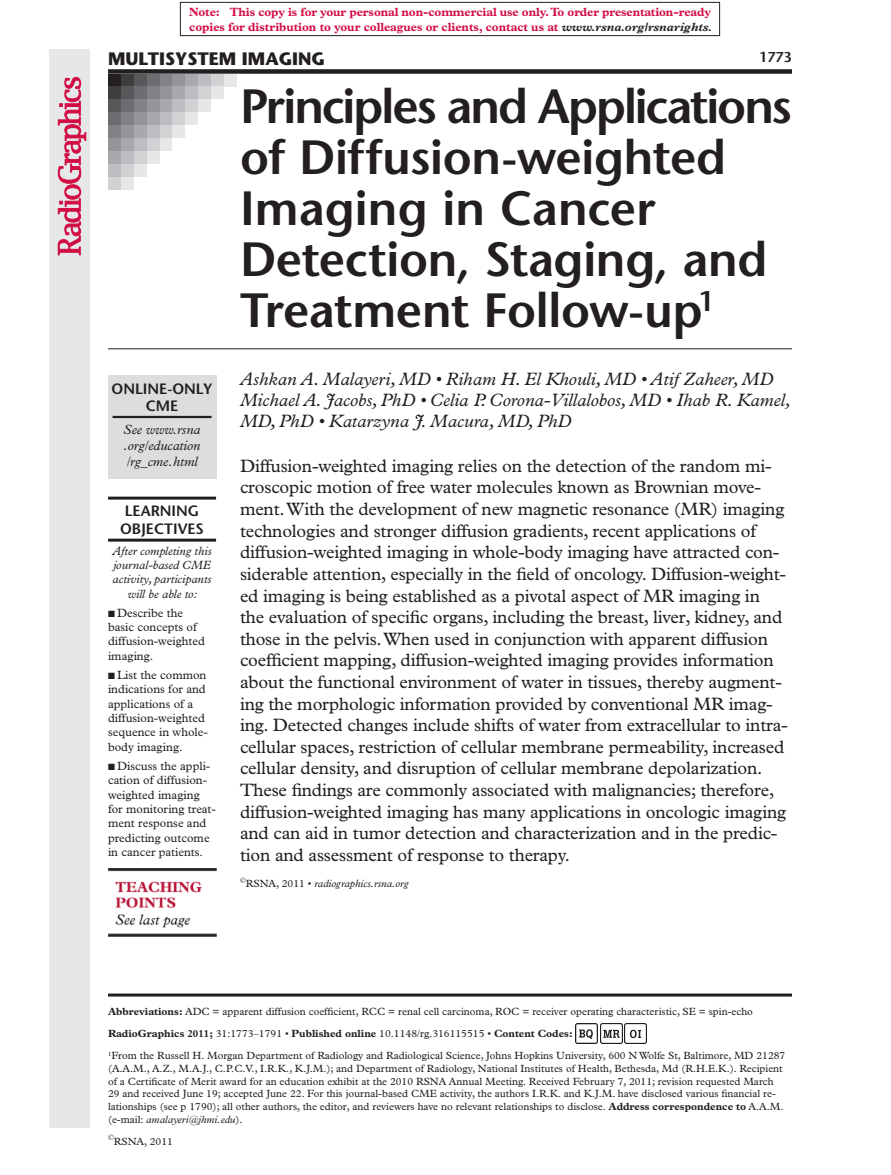
<style>
.page{position:relative;width:891px;height:1175px;background:#fff}
.page>*{position:absolute;margin:0;border:0;box-sizing:border-box;transform-origin:0 0}
.Article_Title{font:600 48px/51px "Stone Sans";letter-spacing:-.01em;color:#231f20}
.Abstract{font:18px/21.6px "Plantin";letter-spacing:-.01em;color:#231f20}
.Authors{font:italic 18px/21px "Plantin";color:#231f20}
.t1{font:700 18px "Stone Sans";color:#231f20}
.Learning_Objectives{font:600 15px/18px "Stone Sans";color:#231f20;text-align:center}
.CME_Feature--w_line{font:600 15px/16.2px "Stone Sans";color:#231f20;text-align:center}
.t2{font:600 14.25px "Stone Sans";color:#231f20}
.CME__See{font:italic 13.5px/15.9px "Plantin";color:#231f20;text-align:justify}
.t3{font:12px/14.4px "Plantin";color:#231f20}
.t4{font:700 12px/14.4px "Plantin";letter-spacing:-.01em;color:#d20d44}
.Figure_Legend{font:italic 12px/14.4px "Plantin";color:#231f20;text-align:center}
.Affiliations{font:10.5px/12.8px "Plantin";color:#231f20}
.Abbreviations{font:10.5px "Plantin";color:#231f20}
.Affiliations-2{font:700 10.5px "Plantin";color:#231f20}
.RSNA_copyright{font:italic 10.5px "Plantin";color:#231f20}
.RSNA_copyright-2{font:10.5px "Plantin";color:#231f20}
.s1{font-style:italic;color:#231f20}
.s2{font-style:normal}
.s3{font-weight:700}
.s4{font-weight:400}
.s5{font-style:italic}
</style>
<div class="page">
<div style="left:50px;top:50px;width:40px;height:1077px;background:#e6e7e9"></div>
<svg style="left:57px;top:77px;width:30px;height:179px"></svg>
<div style="left:180px;top:2px;width:540px;height:34px;border:1px solid #231f20"></div>
<div style="left:108px;top:177px;width:13px;height:12px;background:#d1d2d4"></div>
<div style="left:108px;top:164px;width:13px;height:13px;background:#bcbdc0"></div>
<div style="left:108px;top:151px;width:13px;height:13px;background:#a8a9ad"></div>
<div style="left:108px;top:138px;width:13px;height:13px;background:#939598"></div>
<div style="left:108px;top:125px;width:13px;height:13px;background:#808285"></div>
<div style="left:108px;top:112px;width:13px;height:13px;background:#6c6d70"></div>
<div style="left:108px;top:99px;width:13px;height:13px;background:#57585a"></div>
<div style="left:108px;top:74px;width:13px;height:12px;background:#231f20"></div>
<div style="left:108px;top:86px;width:13px;height:13px;background:#3e3e3f"></div>
<div style="left:224px;top:74px;width:13px;height:12px;background:#e6e7e9"></div>
<div style="left:211px;top:74px;width:13px;height:12px;background:#d1d2d4"></div>
<div style="left:198px;top:74px;width:13px;height:12px;background:#bcbdc0"></div>
<div style="left:185px;top:74px;width:13px;height:12px;background:#a8a9ad"></div>
<div style="left:172px;top:74px;width:13px;height:12px;background:#939598"></div>
<div style="left:159px;top:74px;width:13px;height:12px;background:#808285"></div>
<div style="left:147px;top:74px;width:12px;height:12px;background:#6c6d70"></div>
<div style="left:121px;top:74px;width:13px;height:12px;background:#3e3e3f"></div>
<div style="left:134px;top:74px;width:13px;height:12px;background:#57585a"></div>
<div style="left:211px;top:86px;width:13px;height:13px;background:#e6e7e9"></div>
<div style="left:198px;top:86px;width:13px;height:13px;background:#d1d2d4"></div>
<div style="left:185px;top:86px;width:13px;height:13px;background:#bcbdc0"></div>
<div style="left:172px;top:86px;width:13px;height:13px;background:#a8a9ad"></div>
<div style="left:159px;top:86px;width:13px;height:13px;background:#939598"></div>
<div style="left:147px;top:86px;width:12px;height:13px;background:#808285"></div>
<div style="left:121px;top:86px;width:13px;height:13px;background:#57585a"></div>
<div style="left:134px;top:86px;width:13px;height:13px;background:#6c6d70"></div>
<div style="left:198px;top:99px;width:13px;height:13px;background:#e6e7e9"></div>
<div style="left:185px;top:99px;width:13px;height:13px;background:#d1d2d4"></div>
<div style="left:172px;top:99px;width:13px;height:13px;background:#bcbdc0"></div>
<div style="left:159px;top:99px;width:13px;height:13px;background:#a8a9ad"></div>
<div style="left:147px;top:99px;width:12px;height:13px;background:#939598"></div>
<div style="left:121px;top:99px;width:13px;height:13px;background:#6c6d70"></div>
<div style="left:134px;top:99px;width:13px;height:13px;background:#808285"></div>
<div style="left:185px;top:112px;width:13px;height:13px;background:#e6e7e9"></div>
<div style="left:172px;top:112px;width:13px;height:13px;background:#d1d2d4"></div>
<div style="left:159px;top:112px;width:13px;height:13px;background:#bcbdc0"></div>
<div style="left:147px;top:112px;width:12px;height:13px;background:#a8a9ad"></div>
<div style="left:121px;top:112px;width:13px;height:13px;background:#808285"></div>
<div style="left:134px;top:112px;width:13px;height:13px;background:#939598"></div>
<div style="left:172px;top:125px;width:13px;height:13px;background:#e6e7e9"></div>
<div style="left:159px;top:125px;width:13px;height:13px;background:#d1d2d4"></div>
<div style="left:147px;top:125px;width:12px;height:13px;background:#bcbdc0"></div>
<div style="left:121px;top:125px;width:13px;height:13px;background:#939598"></div>
<div style="left:134px;top:125px;width:13px;height:13px;background:#a8a9ad"></div>
<div style="left:159px;top:138px;width:13px;height:13px;background:#e6e7e9"></div>
<div style="left:147px;top:138px;width:12px;height:13px;background:#d1d2d4"></div>
<div style="left:121px;top:138px;width:13px;height:13px;background:#a8a9ad"></div>
<div style="left:134px;top:138px;width:13px;height:13px;background:#bcbdc0"></div>
<div style="left:147px;top:151px;width:12px;height:13px;background:#e6e7e9"></div>
<div style="left:121px;top:151px;width:13px;height:13px;background:#bcbdc0"></div>
<div style="left:134px;top:151px;width:13px;height:13px;background:#d1d2d4"></div>
<div style="left:121px;top:164px;width:13px;height:13px;background:#d1d2d4"></div>
<div style="left:134px;top:164px;width:13px;height:13px;background:#e6e7e9"></div>
<div style="left:121px;top:177px;width:13px;height:12px;background:#e6e7e9"></div>
<div style="left:108px;top:69px;width:684px;height:5px;background:#231f20"></div>
<hr style="left:108px;top:348px;width:684px;height:1px;background:#231f20">
<div style="left:108px;top:375px;width:108px;height:103px;background:#dcdddf"></div>
<hr style="left:113px;top:416px;width:99px;height:2px;background:#231f20">
<hr style="left:108px;top:496px;width:108px;height:3px;background:#231f20">
<hr style="left:108px;top:538px;width:108px;height:3px;background:#231f20">
<hr style="left:108px;top:993px;width:684px;height:3px;background:#231f20">
<img style="left:576px;top:1023px;width:21px;height:20px">
<img style="left:600px;top:1023px;width:22px;height:20px">
<img style="left:625px;top:1023px;width:22px;height:20px">
<img style="left:108px;top:868px;width:108px;height:69px">
<p class="t4" style="left:189px;top:5px;width:524px">Note: This copy is for your personal non-commercial use only. To order presentation-ready copies for distribution to your colleagues or clients, contact us at <span class="s1">www.rsna.org/rsnarights.</span></p>
<p class="t1" style="left:108px;top:47px;width:218px">MULTISYSTEM IMAGING</p>
<p class="t2" style="left:759px;top:48px;width:34px">1773</p>
<p class="CME_Feature--w_line" style="left:112px;top:381px;width:103px">ONLINE-ONLY<br>CME</p>
<p class="CME__See" style="left:124px;top:421px;width:79px">See www.rsna .org/education /rg_cme.html</p>
<p class="Learning_Objectives" style="left:120px;top:502px;width:85px">LEARNING<br>OBJECTIVES</p>
<p class="Figure_Legend" style="left:112px;top:543px;width:101px">After completing this journal-based CME activity, participants will be able to:</p>
<p class="t3" style="left:108px;top:605px;width:98px">■ Describe the basic concepts of diffusion-weighted imaging.</p>
<p class="t3" style="left:108px;top:667px;width:101px">■ List the common indications for and applications of a diffusion-weighted sequence in whole&shy;body imaging.</p>
<p class="t3" style="left:108px;top:758px;width:109px">■ Discuss the appli&shy;cation of diffusion&shy;weighted imaging for monitoring treat&shy;ment response and predicting outcome in cancer patients.</p>
<p class="Article_Title" style="left:240px;top:81px;width:553px">Principles and Applications of Diffusion-weighted<br>Imaging in Cancer<br>Detection, Staging, and<br>Treatment Follow-up<sup>1</sup></p>
<p class="Authors" style="left:240px;top:368px;width:552px">Ashkan A. Malayeri, MD • Riham H. El Khouli, MD • Atif Zaheer, MD<br>Michael A. Jacobs, PhD • Celia P. Corona-Villalobos, MD • Ihab R. Kamel,<br>MD, PhD • Katarzyna J. Macura, MD, PhD</p>
<p class="Abstract" style="left:240px;top:455px;width:549px">Diffusion-weighted imaging relies on the detection of the random mi&shy;croscopic motion of free water molecules known as Brownian move&shy;ment. With the development of new magnetic resonance (MR) imaging technologies and stronger diffusion gradients, recent applications of diffusion-weighted imaging in whole-body imaging have attracted con&shy;siderable attention, especially in the field of oncology. Diffusion-weight&shy;ed imaging is being established as a pivotal aspect of MR imaging in the evaluation of specific organs, including the breast, liver, kidney, and those in the pelvis. When used in conjunction with apparent diffusion coefficient mapping, diffusion-weighted imaging provides information about the functional environment of water in tissues, thereby augment&shy;ing the morphologic information provided by conventional MR imag&shy;ing. Detected changes include shifts of water from extracellular to intra&shy;cellular spaces, restriction of cellular membrane permeability, increased cellular density, and disruption of cellular membrane depolarization.<br>These findings are commonly associated with malignancies; therefore, diffusion-weighted imaging has many applications in oncologic imaging and can aid in tumor detection and characterization and in the predic&shy;tion and assessment of response to therapy.</p>
<p class="RSNA_copyright" style="left:240px;top:877px;width:170px"><sup>©</sup><span class="s2">RSNA, 2011 •</span> radiographics.rsna.org</p>
<p class="Abbreviations" style="left:108px;top:1005px;width:647px"><span class="s3">Abbreviations:</span> ADC = apparent diffusion coefficient, RCC = renal cell carcinoma, ROC = receiver operating characteristic, SE = spin-echo</p>
<p class="Affiliations-2" style="left:108px;top:1027px;width:466px">RadioGraphics 2011; <span class="s4">31:1773–1791 •</span> Published online <span class="s4">10.1148/rg.316115515 •</span> Content Codes:</p>
<p class="Affiliations" style="left:108px;top:1049px;width:679px"><sup>1</sup>From the Russell H. Morgan Department of Radiology and Radiological Science, Johns Hopkins University, 600 N Wolfe St, Baltimore, MD 21287 (A.A.M., A.Z., M.A.J., C.P.C.V., I.R.K., K.J.M.); and Department of Radiology, National Institutes of Health, Bethesda, Md (R.H.E.K.). Recipient of a Certificate of Merit award for an education exhibit at the 2010 RSNA Annual Meeting. Received February 7, 2011; revision requested March 29 and received June 19; accepted June 22. For this journal-based CME activity, the authors I.R.K. and K.J.M. have disclosed various financial re&shy;lationships (see p 1790); all other authors, the editor, and reviewers have no relevant relationships to disclose. <span class="s3">Address correspondence to</span> A.A.M. (e-mail: <span class="s5">amalayeri@jhmi.edu</span>).</p>
<p class="RSNA_copyright-2" style="left:108px;top:1135px;width:66px"><sup>©</sup>RSNA, 2011</p>
</div>
